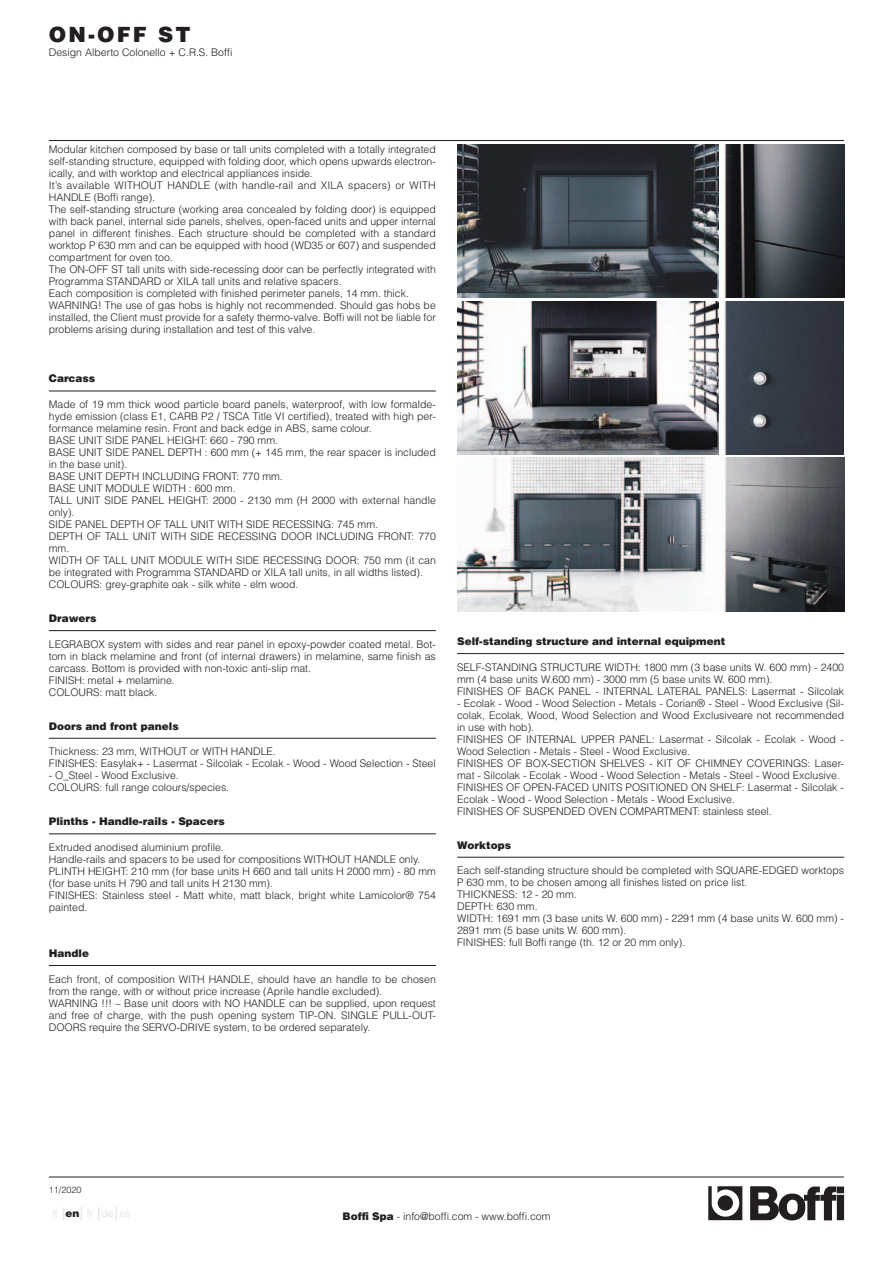
<style>
.page{position:relative;width:893px;height:1263px;background:#fff}
.page>*{position:absolute;margin:0;border:0;box-sizing:border-box;transform-origin:0 0}
.t1{font:900 21px "Helvetica";letter-spacing:.1em;color:#231f20}
.t2{font:300 10.5px/12px "Helvetica";color:#231f20}
.t3{font:900 10.5px "Helvetica";color:#231f20}
.t4{font:300 10.5px "Helvetica";color:#dcdddf}
.t5{font:300 9px "Helvetica";color:#231f20}
.s1{font-weight:900;color:#231f20}
.s2{font-weight:900}
</style>
<div class="page">
<hr style="left:49px;top:1177px;width:795px;height:1px;background:#231f20">
<svg style="left:708px;top:1186px;width:34px;height:34px"></svg>
<div style="left:718px;top:1195px;width:15px;height:15px;background:#231f20;border-radius:50%"></div>
<svg style="left:750px;top:1186px;width:94px;height:34px"></svg>
<svg style="left:64px;top:1207px;width:1px;height:13px"></svg>
<svg style="left:81px;top:1207px;width:1px;height:13px"></svg>
<svg style="left:98px;top:1207px;width:1px;height:13px"></svg>
<svg style="left:116px;top:1207px;width:1px;height:13px"></svg>
<img style="left:457px;top:145px;width:387px;height:153px">
<img style="left:457px;top:301px;width:387px;height:153px">
<img style="left:457px;top:458px;width:387px;height:153px">
<hr style="left:49px;top:391px;width:387px;height:1px;background:#231f20">
<hr style="left:49px;top:630px;width:387px;height:1px;background:#231f20">
<hr style="left:49px;top:738px;width:387px;height:1px;background:#231f20">
<hr style="left:49px;top:834px;width:387px;height:1px;background:#231f20">
<hr style="left:49px;top:965px;width:387px;height:1px;background:#231f20">
<hr style="left:457px;top:653px;width:387px;height:1px;background:#231f20">
<hr style="left:457px;top:857px;width:387px;height:1px;background:#231f20">
<hr style="left:49px;top:140px;width:795px;height:1px;background:#231f20">
<h1 class="t1" style="left:49px;top:25px;width:143px">ON-OFF ST</h1>
<p class="t2" style="left:49px;top:47px;width:185px">Design Alberto Colonello + C.R.S. Boffi</p>
<p class="t2" style="left:49px;top:144px;width:389px">Modular kitchen composed by base or tall units completed with a totally integrated self-standing structure, equipped with folding door, which opens upwards electron&shy;ically, and with worktop and electrical appliances inside.<br>It’s available WITHOUT HANDLE (with handle-rail and XILA spacers) or WITH HANDLE (Boffi range).<br>The self-standing structure (working area concealed by folding door) is equipped with back panel, internal side panels, shelves, open-faced units and upper internal panel in different finishes. Each structure should be completed with a standard worktop P 630 mm and can be equipped with hood (WD35 or 607) and suspended compartment for oven too.<br>The ON-OFF ST tall units with side-recessing door can be perfectly integrated with Programma STANDARD or XILA tall units and relative spacers.<br>Each composition is completed with finished perimeter panels, 14 mm. thick.<br>WARNING! The use of gas hobs is highly not recommended. Should gas hobs be installed, the Client must provide for a safety thermo-valve. Boffi will not be liable for problems arising during installation and test of this valve.</p>
<p class="t3" style="left:49px;top:374px;width:48px">Carcass</p>
<p class="t2" style="left:49px;top:399px;width:388px">Made of 19 mm thick wood particle board panels, waterproof, with low formalde&shy;hyde emission (class E1, CARB P2 / TSCA Title VI certified), treated with high per&shy;formance melamine resin. Front and back edge in ABS, same colour.<br>BASE UNIT SIDE PANEL HEIGHT: 660 - 790 mm.<br>BASE UNIT SIDE PANEL DEPTH : 600 mm (+ 145 mm, the rear spacer is included in the base unit).<br>BASE UNIT DEPTH INCLUDING FRONT: 770 mm.<br>BASE UNIT MODULE WIDTH : 600 mm.<br>TALL UNIT SIDE PANEL HEIGHT: 2000 - 2130 mm (H 2000 with external handle only).<br>SIDE PANEL DEPTH OF TALL UNIT WITH SIDE RECESSING: 745 mm.<br>DEPTH OF TALL UNIT WITH SIDE RECESSING DOOR INCLUDING FRONT: 770 mm.<br>WIDTH OF TALL UNIT MODULE WITH SIDE RECESSING DOOR: 750 mm (it can be integrated with Programma STANDARD or XILA tall units, in all widths listed).<br>COLOURS: grey-graphite oak - silk white - elm wood.</p>
<p class="t3" style="left:49px;top:613px;width:49px">Drawers</p>
<p class="t2" style="left:49px;top:639px;width:388px">LEGRABOX system with sides and rear panel in epoxy-powder coated metal. Bot&shy;tom in black melamine and front (of internal drawers) in melamine, same finish as carcass. Bottom is provided with non-toxic anti-slip mat.<br>FINISH: metal + melamine.<br>COLOURS: matt black.</p>
<p class="t3" style="left:49px;top:721px;width:131px">Doors and front panels</p>
<p class="t2" style="left:49px;top:746px;width:388px">Thickness: 23 mm, WITHOUT or WITH HANDLE.<br>FINISHES: Easylak+ - Lasermat - Silcolak - Ecolak - Wood - Wood Selection - Steel</p>
<p class="t2" style="left:49px;top:770px;width:182px">- O_Steel - Wood Exclusive.<br>COLOURS: full range colours/species.</p>
<p class="t3" style="left:49px;top:816px;width:178px">Plinths - Handle-rails - Spacers</p>
<p class="t2" style="left:49px;top:842px;width:388px">Extruded anodised aluminium profile.<br>Handle-rails and spacers to be used for compositions WITHOUT HANDLE only.<br>PLINTH HEIGHT: 210 mm (for base units H 660 and tall units H 2000 mm) - 80 mm (for base units H 790 and tall units H 2130 mm).<br>FINISHES: Stainless steel - Matt white, matt black, bright white Lamicolor® 754 painted.</p>
<p class="t3" style="left:49px;top:948px;width:42px">Handle</p>
<p class="t2" style="left:49px;top:973px;width:388px">Each front, of composition WITH HANDLE, should have an handle to be chosen from the range, with or without price increase (Aprile handle excluded).<br>WARNING !!! – Base unit doors with NO HANDLE can be supplied, upon request and free of charge, with the push opening system TIP-ON. SINGLE PULL-OUT-DOORS require the SERVO-DRIVE system, to be ordered separately.</p>
<p class="t3" style="left:457px;top:636px;width:270px">Self-standing structure and internal equipment</p>
<p class="t2" style="left:457px;top:661px;width:388px">SELF-STANDING STRUCTURE WIDTH: 1800 mm (3 base units W. 600 mm) - 2400 mm (4 base units W.600 mm) - 3000 mm (5 base units W. 600 mm).<br>FINISHES OF BACK PANEL - INTERNAL LATERAL PANELS: Lasermat - Silcolak</p>
<p class="t2" style="left:457px;top:697px;width:388px">- Ecolak - Wood - Wood Selection - Metals - Corian® - Steel - Wood Exclusive (Sil&shy;colak, Ecolak, Wood, Wood Selection and Wood Exclusiveare not recommended in use with hob).<br>FINISHES OF INTERNAL UPPER PANEL: Lasermat - Silcolak - Ecolak - Wood - Wood Selection - Metals - Steel - Wood Exclusive.<br>FINISHES OF BOX-SECTION SHELVES - KIT OF CHIMNEY COVERINGS: Laser&shy;mat - Silcolak - Ecolak - Wood - Wood Selection - Metals - Steel - Wood Exclusive.<br>FINISHES OF OPEN-FACED UNITS POSITIONED ON SHELF: Lasermat - Silcolak - Ecolak - Wood - Wood Selection - Metals - Wood Exclusive.<br>FINISHES OF SUSPENDED OVEN COMPARTMENT: stainless steel.</p>
<p class="t3" style="left:457px;top:840px;width:56px">Worktops</p>
<p class="t2" style="left:457px;top:865px;width:388px">Each self-standing structure should be completed with SQUARE-EDGED worktops P 630 mm, to be chosen among all finishes listed on price list.<br>THICKNESS: 12 - 20 mm.<br>DEPTH: 630 mm.<br>WIDTH: 1691 mm (3 base units W. 600 mm) - 2291 mm (4 base units W. 600 mm) - 2891 mm (5 base units W. 600 mm).<br>FINISHES: full Boffi range (th. 12 or 20 mm only).</p>
<p class="t5" style="left:49px;top:1186px;width:34px">11/2020</p>
<p class="t4" style="left:53px;top:1209px;width:79px">it <span class="s1">en</span> fr de es</p>
<p class="t2" style="left:342px;top:1211px;width:209px"><span class="s2">Boffi Spa</span> - info@boffi.com - www.boffi.com</p>
</div>
